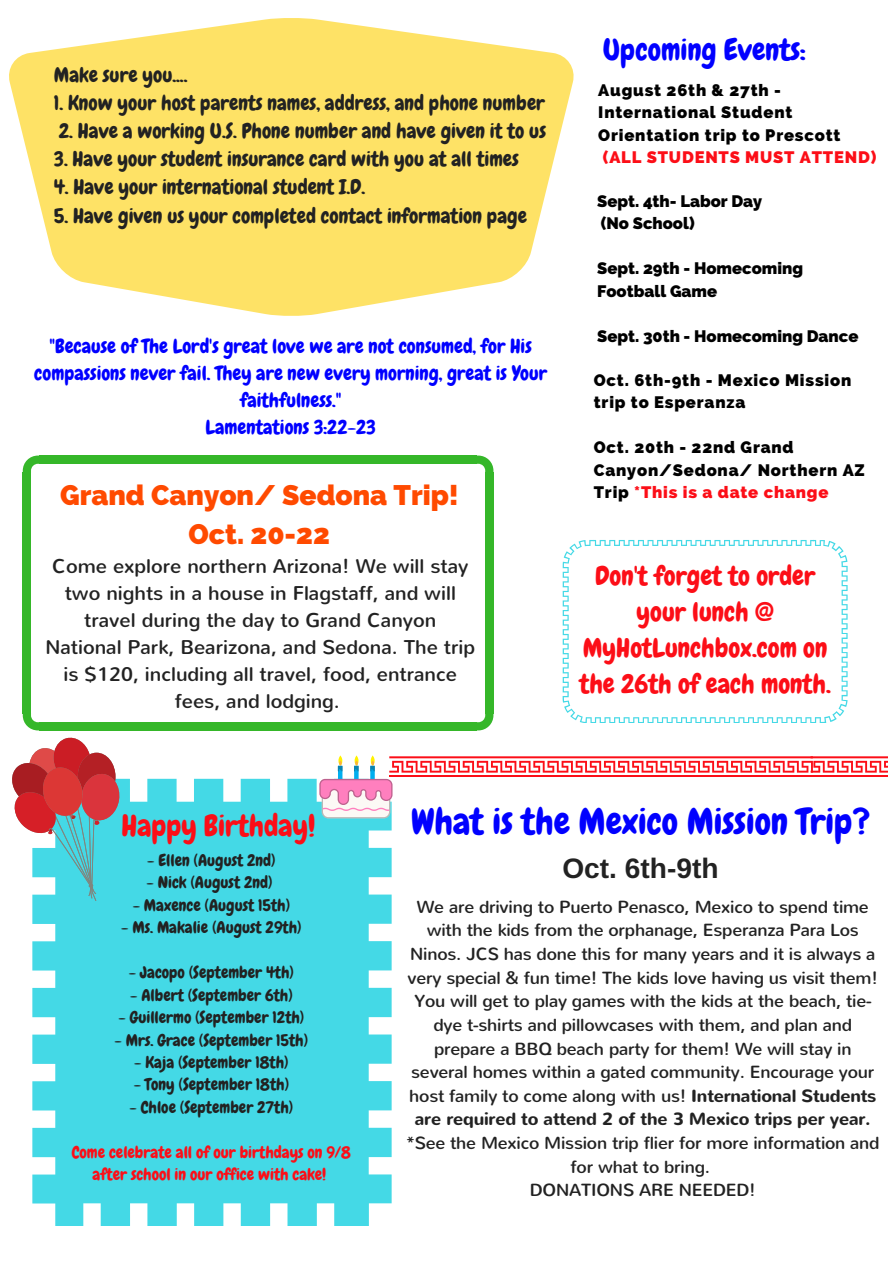
<style>
.page{position:relative;width:893px;height:1263px;background:#fff}
.page>*{position:absolute;margin:0;border:0;box-sizing:border-box;transform-origin:0 0}
.t1{font:36.3px "Chewy";color:#0100ff}
.t2{font:29.7px "Chewy";color:#0100ff}
.t3{font:29.7px "Chewy";color:#fc0e17}
.t4{font:800 28.05px/39.3px "Raleway";color:#ff4a00;text-align:center}
.t5{font:700 28.05px "Arimo";color:#222}
.t6{font:26.4px/36px "Chewy";color:#fc0e17;text-align:center}
.t7{font:20.7px "Chewy";color:#222}
.t8{font:19.8px/27px "Nunito";color:#222;text-align:center}
.t9{font:19.8px/27px "Chewy";color:#0100ff;text-align:center}
.t10{font:17.55px/23.5px "Nunito";letter-spacing:-.01em;color:#222;text-align:center}
.t11{font:16.5px "Chewy";color:#222}
.t12{font:800 16.5px/22.5px "Raleway";letter-spacing:.05em;color:#000}
.t13{font:800 16.5px/22.5px "Raleway";color:#000}
.t14{font:16.5px/22.5px "Chewy";color:#fc0e17;text-align:center}
.t15{font:800 16.5px "Raleway";letter-spacing:.05em;color:#fc0e17}
.s1{color:#fc0e17}
.s2{font-weight:700}
</style>
<div class="page">
<div style="left:147px;top:779px;width:172px;height:446px;background:#44d9e6"></div>
<svg style="left:9px;top:18px;width:564px;height:298px;fill:#fee266"></svg>
<div style="left:40px;top:456px;width:436px;height:8px;background:#35b729"></div>
<svg style="left:476px;top:456px;width:17px;height:16px"></svg>
<svg style="left:23px;top:456px;width:17px;height:16px"></svg>
<div style="left:485px;top:472px;width:8px;height:242px;background:#35b729"></div>
<svg style="left:476px;top:714px;width:17px;height:16px"></svg>
<div style="left:23px;top:472px;width:8px;height:242px;background:#35b729"></div>
<div style="left:40px;top:722px;width:436px;height:8px;background:#35b729"></div>
<svg style="left:12px;top:713px;width:135px;height:512px"></svg>
<svg style="left:319px;top:755px;width:568px;height:470px"></svg>
<svg style="left:562px;top:540px;width:285px;height:183px"></svg>
<p class="t7" style="left:54px;top:62px;width:135px">Make sure you....</p>
<p class="t7" style="left:54px;top:90px;width:492px">1. Know your host parents names, address, and phone number</p>
<p class="t7" style="left:59px;top:118px;width:488px">2. Have a working U.S. Phone number and have given it to us</p>
<p class="t7" style="left:54px;top:146px;width:466px">3. Have your student insurance card with you at all times</p>
<p class="t7" style="left:54px;top:174px;width:313px">4. Have your international student I.D.</p>
<p class="t7" style="left:54px;top:202px;width:474px">5. Have given us your completed contact information page</p>
<p class="t9" style="left:34px;top:333px;width:514px">"Because of The Lord's great love we are not consumed, for His compassions never fail. They are new every morning, great is Your faithfulness."<br>Lamentations 3:22-23</p>
<h3 class="t4" style="left:60px;top:475px;width:399px">Grand Canyon/ Sedona Trip!<br>Oct. 20-22</h3>
<p class="t8" style="left:46px;top:553px;width:431px">Come explore northern Arizona! We will stay two nights in a house in Flagstaff, and will travel during the day to Grand Canyon National Park, Bearizona, and Sedona. The trip is $120, including all travel, food, entrance fees, and lodging.</p>
<h2 class="t2" style="left:602px;top:30px;width:205px">Upcoming Events:</h2>
<p class="t12" style="left:598px;top:78px;width:244px">August 26th &amp; 27th -<br>International Student<br>Orientation trip to Prescott</p>
<p class="t15" style="left:603px;top:147px;width:275px">(ALL STUDENTS MUST ATTEND)</p>
<p class="t13" style="left:597px;top:190px;width:166px">Sept. 4th- Labor Day (No School)</p>
<p class="t13" style="left:597px;top:257px;width:207px">Sept. 29th - Homecoming<br>Football Game</p>
<p class="t13" style="left:597px;top:325px;width:263px">Sept. 30th - Homecoming Dance</p>
<p class="t12" style="left:594px;top:368px;width:259px">Oct. 6th-9th - Mexico Mission trip to Esperanza</p>
<p class="t12" style="left:594px;top:436px;width:272px">Oct. 20th - 22nd Grand<br>Canyon/Sedona/ Northern AZ<br>Trip <span class="s1">*This is a date change</span></p>
<h3 class="t6" style="left:579px;top:558px;width:253px">Don't forget to order your lunch @<br>MyHotLunchbox.com on the 26th of each month.</h3>
<h2 class="t3" style="left:121px;top:807px;width:195px">Happy Birthday!</h2>
<p class="t11" style="left:147px;top:849px;width:130px">- Ellen (August 2nd)</p>
<p class="t11" style="left:146px;top:872px;width:128px">- Nick (August 2nd)</p>
<p class="t11" style="left:133px;top:894px;width:159px">- Maxence (August 15th)</p>
<p class="t11" style="left:121px;top:917px;width:182px">- Ms. Makalie (August 29th)</p>
<p class="t11" style="left:129px;top:962px;width:167px">- Jacopo (September 4th)</p>
<p class="t11" style="left:130px;top:984px;width:164px">- Albert (September 6th)</p>
<p class="t11" style="left:118px;top:1007px;width:187px">- Guillermo (September 12th)</p>
<p class="t11" style="left:115px;top:1029px;width:195px">- Mrs. Grace (September 15th)</p>
<p class="t11" style="left:134px;top:1052px;width:156px">- Kaja (September 18th)</p>
<p class="t11" style="left:134px;top:1074px;width:157px">- Tony (September 18th)</p>
<p class="t11" style="left:129px;top:1097px;width:165px">- Chloe (September 27th)</p>
<p class="t14" style="left:72px;top:1141px;width:281px">Come celebrate all of our birthdays on 9/8 after school in our office with cake!</p>
<h1 class="t1" style="left:411px;top:799px;width:460px">What is the Mexico Mission Trip?</h1>
<h3 class="t5" style="left:562px;top:853px;width:157px">Oct. 6th-9th</h3>
<p class="t10" style="left:407px;top:895px;width:472px">We are driving to Puerto Penasco, Mexico to spend time with the kids from the orphanage, Esperanza Para Los Ninos. JCS has done this for many years and it is always a very special &amp; fun time! The kids love having us visit them!<br>You will get to play games with the kids at the beach, tie&shy;dye t-shirts and pillowcases with them, and plan and prepare a BBQ beach party for them! We will stay in several homes within a gated community. Encourage your host family to come along with us! <span class="s2">International Students are required to attend 2 of the 3 Mexico trips per year.</span></p>
<p class="t10" style="left:406px;top:1131px;width:475px">*See the Mexico Mission trip flier for more information and for what to bring.<br>DONATIONS ARE NEEDED!</p>
</div>
